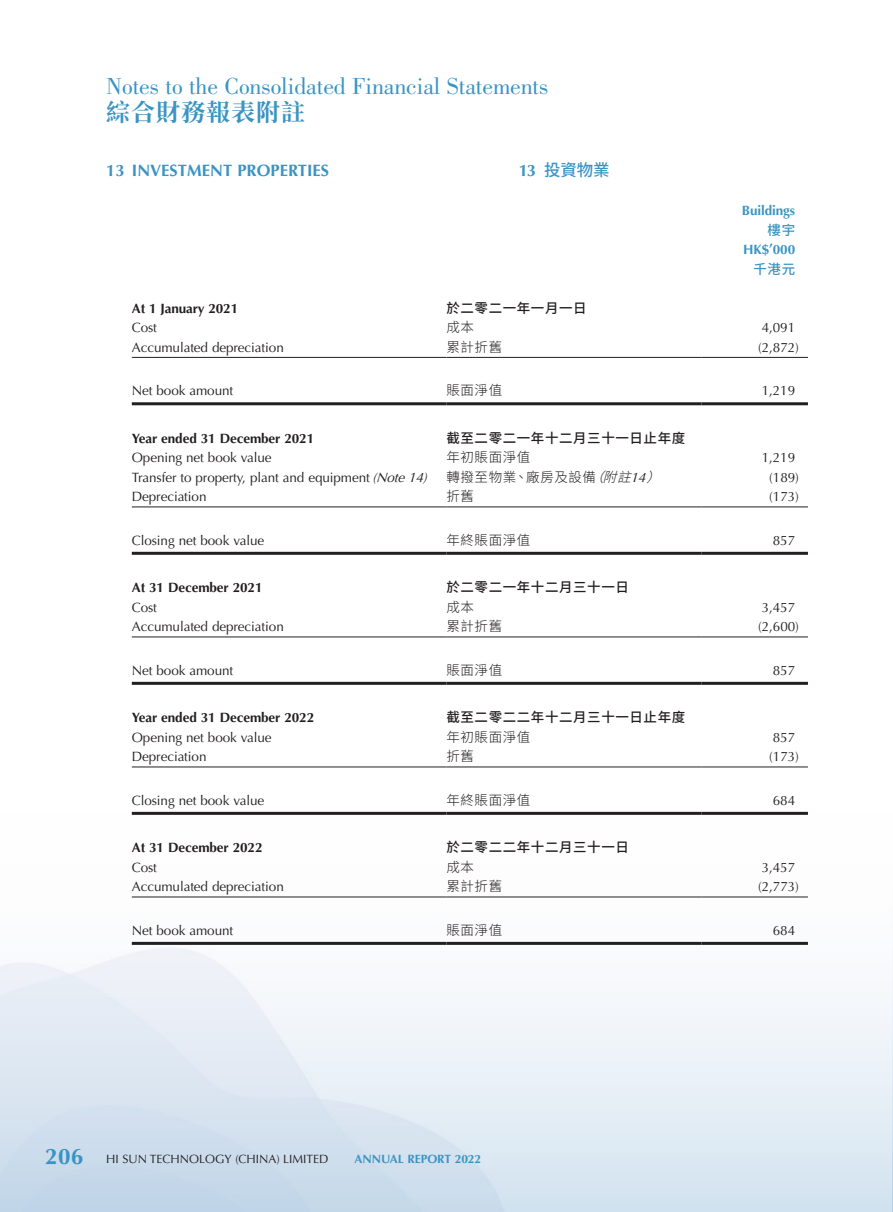
<style>
.page{position:relative;width:893px;height:1212px;background:#fff}
.page>*{position:absolute;margin:0;border:0;box-sizing:border-box;transform-origin:0 0}
.t1{font:24px "Bodoni Std";letter-spacing:-.005em;color:#3a94c3}
.t2{font:700 24px "Source Han Serif TC";letter-spacing:.04em;color:#3a94c3}
.Heading_1{font:700 16.5px "Optima LT Std";letter-spacing:.005em;color:#3a94c3}
.C_Heading_1{font:500 16.5px "Source Han Sans TC";color:#3a94c3}
.Body_Text{font:13.5px "Optima LT Std";letter-spacing:-.005em;color:#231f20}
.Body_Text-2{font:700 13.5px "Optima LT Std";letter-spacing:-.005em;color:#231f20}
.Body_Text-3{font:300 13.5px "Source Han Sans TC";letter-spacing:.045em;color:#231f20}
.Body_Text-4{font:500 13.5px "Source Han Sans TC";letter-spacing:.045em;color:#231f20}
.Body_Text-5{font:700 13.5px "Optima LT Std";letter-spacing:-.005em;color:#3a94c3}
.Body_Text-6{font:500 13.5px "Source Han Sans TC";color:#3a94c3}
.t3{font:12px "Optima LT Std";color:#231f20}
.t4{font:700 12px "Optima LT Std";color:#3a94c3}
.s1{font-family:"Optima LT Std";font-weight:700}
.s2{font-style:italic}
.s3{font-family:"Optima LT Std";font-weight:400;font-style:italic}
.s4{font-weight:700;font-size:22.5px;color:#3a94c3}
</style>
<div class="page">
<svg style="left:131px;top:551px;width:761px;height:661px"></svg>
<svg style="left:892px;top:960px;width:1px;height:252px"></svg>
<img style="left:0;top:663px;width:759px;height:549px">
<hr style="left:132px;top:357px;width:314px;height:1px;background:#231f20">
<hr style="left:446px;top:357px;width:256px;height:1px;background:#231f20">
<hr style="left:702px;top:357px;width:106px;height:1px;background:#231f20">
<hr style="left:132px;top:402px;width:314px;height:3px;background:#231f20">
<hr style="left:446px;top:402px;width:256px;height:3px;background:#231f20">
<hr style="left:702px;top:402px;width:106px;height:3px;background:#231f20">
<hr style="left:132px;top:506px;width:314px;height:1px;background:#231f20">
<hr style="left:446px;top:506px;width:256px;height:1px;background:#231f20">
<hr style="left:702px;top:506px;width:106px;height:1px;background:#231f20">
<hr style="left:132px;top:552px;width:314px;height:3px;background:#231f20">
<hr style="left:446px;top:552px;width:256px;height:3px;background:#231f20">
<hr style="left:702px;top:552px;width:106px;height:3px;background:#231f20">
<hr style="left:132px;top:636px;width:314px;height:1px;background:#231f20">
<hr style="left:446px;top:636px;width:256px;height:1px;background:#231f20">
<hr style="left:702px;top:636px;width:106px;height:1px;background:#231f20">
<hr style="left:132px;top:682px;width:314px;height:3px;background:#231f20">
<hr style="left:446px;top:682px;width:256px;height:3px;background:#231f20">
<hr style="left:702px;top:682px;width:106px;height:3px;background:#231f20">
<hr style="left:132px;top:766px;width:314px;height:1px;background:#231f20">
<hr style="left:446px;top:766px;width:256px;height:1px;background:#231f20">
<hr style="left:702px;top:766px;width:106px;height:1px;background:#231f20">
<hr style="left:132px;top:812px;width:314px;height:3px;background:#231f20">
<hr style="left:446px;top:812px;width:256px;height:3px;background:#231f20">
<hr style="left:702px;top:812px;width:106px;height:3px;background:#231f20">
<hr style="left:132px;top:896px;width:314px;height:1px;background:#231f20">
<hr style="left:446px;top:896px;width:256px;height:1px;background:#231f20">
<hr style="left:702px;top:896px;width:106px;height:1px;background:#231f20">
<hr style="left:132px;top:942px;width:314px;height:3px;background:#231f20">
<hr style="left:446px;top:942px;width:256px;height:3px;background:#231f20">
<hr style="left:702px;top:942px;width:106px;height:3px;background:#231f20">
<h1 class="t1" style="left:106px;top:73px;width:444px">Notes to the Consolidated Financial Statements</h1>
<h1 class="t2" style="left:106px;top:99px;width:200px">綜合財務報表附註</h1>
<p class="Heading_1" style="left:106px;top:161px;width:224px">13 INVESTMENT PROPERTIES</p>
<p class="C_Heading_1" style="left:519px;top:161px;width:92px"><span class="s1">13</span> 投資物業</p>
<p class="Body_Text-5" style="left:742px;top:203px;width:55px">Buildings</p>
<p class="Body_Text-6" style="left:768px;top:222px;width:29px">樓宇</p>
<p class="Body_Text-5" style="left:743px;top:242px;width:53px">HK$’000</p>
<p class="Body_Text-6" style="left:753px;top:261px;width:43px">千港元</p>
<p class="Body_Text-2" style="left:132px;top:300px;width:108px">At 1 January 2021</p>
<p class="Body_Text-4" style="left:446px;top:300px;width:142px">於二零二一年一月一日</p>
<p class="Body_Text" style="left:132px;top:320px;width:27px">Cost</p>
<p class="Body_Text-3" style="left:446px;top:320px;width:29px">成本</p>
<p class="Body_Text" style="left:762px;top:320px;width:35px">4,091</p>
<p class="Body_Text" style="left:132px;top:339px;width:154px">Accumulated depreciation</p>
<p class="Body_Text-3" style="left:446px;top:339px;width:57px">累計折舊</p>
<p class="Body_Text" style="left:758px;top:339px;width:42px">(2,872)</p>
<p class="Body_Text" style="left:132px;top:383px;width:103px">Net book amount</p>
<p class="Body_Text-3" style="left:446px;top:383px;width:57px">賬面淨值</p>
<p class="Body_Text" style="left:762px;top:383px;width:35px">1,219</p>
<p class="Body_Text-2" style="left:132px;top:430px;width:184px">Year ended 31 December 2021</p>
<p class="Body_Text-4" style="left:446px;top:430px;width:240px">截至二零二一年十二月三十一日止年度</p>
<p class="Body_Text" style="left:132px;top:450px;width:141px">Opening net book value</p>
<p class="Body_Text-3" style="left:446px;top:450px;width:85px">年初賬面淨值</p>
<p class="Body_Text" style="left:762px;top:450px;width:35px">1,219</p>
<p class="Body_Text" style="left:132px;top:469px;width:301px">Transfer to property, plant and equipment <span class="s2">(Note14)</span></p>
<p class="Body_Text-3" style="left:446px;top:469px;width:225px">轉撥至物業、廠房及設備<span class="s2">（附註</span><span class="s3">14</span><span class="s2">）</span></p>
<p class="Body_Text" style="left:769px;top:469px;width:31px">(189)</p>
<p class="Body_Text" style="left:132px;top:489px;width:76px">Depreciation</p>
<p class="Body_Text-3" style="left:446px;top:489px;width:29px">折舊</p>
<p class="Body_Text" style="left:769px;top:489px;width:31px">(173)</p>
<p class="Body_Text" style="left:132px;top:532px;width:134px">Closing net book value</p>
<p class="Body_Text-3" style="left:446px;top:532px;width:85px">年終賬面淨值</p>
<p class="Body_Text" style="left:773px;top:532px;width:24px">857</p>
<p class="Body_Text-2" style="left:132px;top:580px;width:132px">At 31 December 2021</p>
<p class="Body_Text-4" style="left:446px;top:580px;width:184px">於二零二一年十二月三十一日</p>
<p class="Body_Text" style="left:132px;top:599px;width:27px">Cost</p>
<p class="Body_Text-3" style="left:446px;top:599px;width:29px">成本</p>
<p class="Body_Text" style="left:762px;top:599px;width:35px">3,457</p>
<p class="Body_Text" style="left:132px;top:619px;width:154px">Accumulated depreciation</p>
<p class="Body_Text-3" style="left:446px;top:619px;width:57px">累計折舊</p>
<p class="Body_Text" style="left:758px;top:619px;width:42px">(2,600)</p>
<p class="Body_Text" style="left:132px;top:662px;width:103px">Net book amount</p>
<p class="Body_Text-3" style="left:446px;top:662px;width:57px">賬面淨值</p>
<p class="Body_Text" style="left:773px;top:662px;width:24px">857</p>
<p class="Body_Text-2" style="left:132px;top:710px;width:184px">Year ended 31 December 2022</p>
<p class="Body_Text-4" style="left:446px;top:710px;width:240px">截至二零二二年十二月三十一日止年度</p>
<p class="Body_Text" style="left:132px;top:729px;width:141px">Opening net book value</p>
<p class="Body_Text-3" style="left:446px;top:729px;width:85px">年初賬面淨值</p>
<p class="Body_Text" style="left:773px;top:729px;width:24px">857</p>
<p class="Body_Text" style="left:132px;top:749px;width:76px">Depreciation</p>
<p class="Body_Text-3" style="left:446px;top:749px;width:29px">折舊</p>
<p class="Body_Text" style="left:769px;top:749px;width:31px">(173)</p>
<p class="Body_Text" style="left:132px;top:792px;width:134px">Closing net book value</p>
<p class="Body_Text-3" style="left:446px;top:792px;width:85px">年終賬面淨值</p>
<p class="Body_Text" style="left:773px;top:792px;width:24px">684</p>
<p class="Body_Text-2" style="left:132px;top:840px;width:132px">At 31 December 2022</p>
<p class="Body_Text-4" style="left:446px;top:840px;width:184px">於二零二二年十二月三十一日</p>
<p class="Body_Text" style="left:132px;top:859px;width:27px">Cost</p>
<p class="Body_Text-3" style="left:446px;top:859px;width:29px">成本</p>
<p class="Body_Text" style="left:762px;top:859px;width:35px">3,457</p>
<p class="Body_Text" style="left:132px;top:879px;width:154px">Accumulated depreciation</p>
<p class="Body_Text-3" style="left:446px;top:879px;width:57px">累計折舊</p>
<p class="Body_Text" style="left:758px;top:879px;width:42px">(2,773)</p>
<p class="Body_Text" style="left:132px;top:922px;width:103px">Net book amount</p>
<p class="Body_Text-3" style="left:446px;top:922px;width:57px">賬面淨值</p>
<p class="Body_Text" style="left:773px;top:922px;width:24px">684</p>
<p class="t3" style="left:45px;top:1152px;width:285px"><span class="s4">206</span> HI SUN TECHNOLOGY (CHINA) LIMITED</p>
<p class="t4" style="left:355px;top:1152px;width:128px">ANNUAL REPORT 2022</p>
</div>
